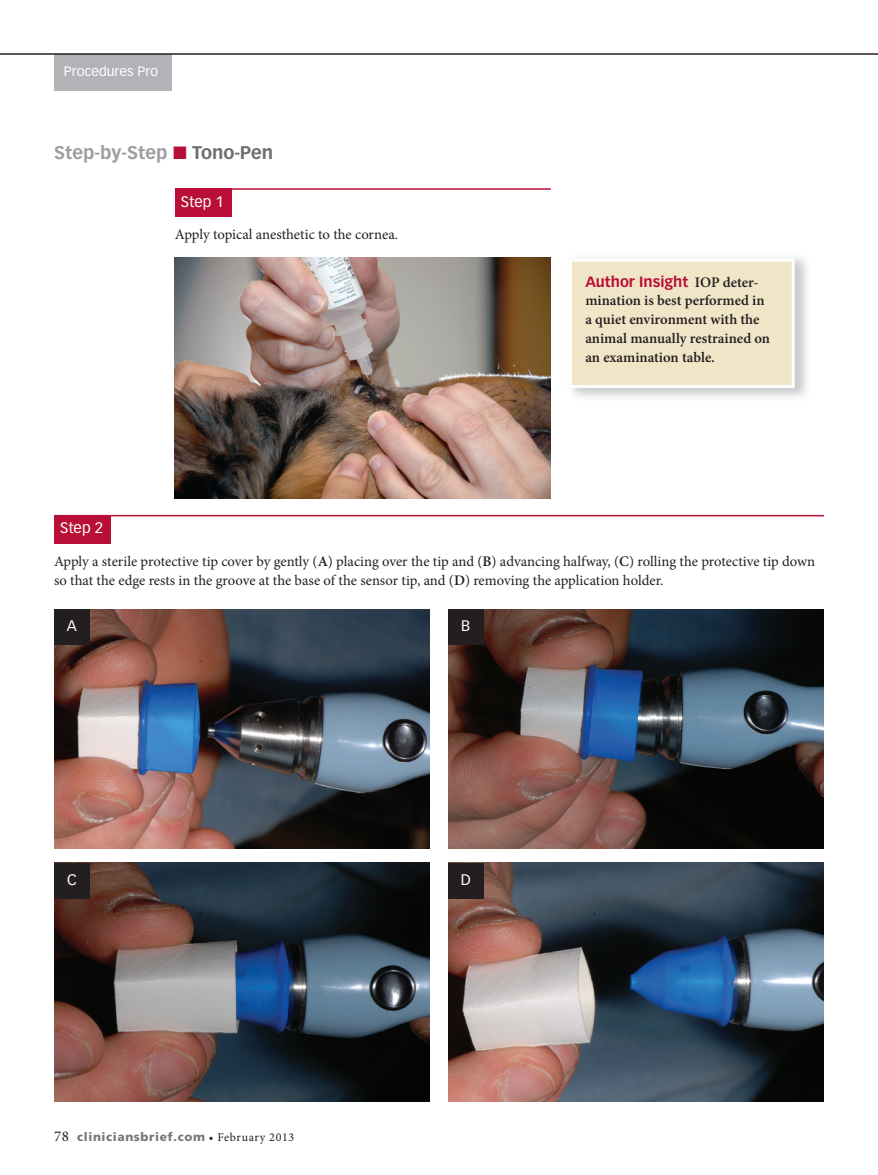
<style>
.page{position:relative;width:878px;height:1175px;background:#fff}
.page>*{position:absolute;margin:0;border:0;box-sizing:border-box;transform-origin:0 0}
.t1{font:700 18px "Vectora LT Std";color:#9c9ea1}
.t2{font:15px "Vectora LT Std";color:#fff}
.t3{font:14.7px/18.8px "Minion Pro";letter-spacing:-.005em;color:#231f20}
.t4{font:600 14.7px/18.8px "Minion Pro";color:#231f20}
.t5{font:700 14.7px "Vectora LT Std";color:#b90f36}
.t6{font:13.5px "Vectora LT Std";color:#fff}
.t7{font:900 12px "Frutiger";letter-spacing:.05em;color:#76787b}
.s1{color:#b90f36}
.s2{color:#6c6d70}
.s3{font-family:"Minion Pro";font-weight:600;color:#231f20}
.s4{font-weight:600}
.s5{font-family:"Minion Pro";font-weight:400;font-size:15px;color:#231f20}
.s6{font-family:"Minion Pro";font-weight:400;color:#231f20}
</style>
<div class="page">
<img style="left:54px;top:609px;width:376px;height:239px">
<img style="left:448px;top:609px;width:376px;height:239px">
<img style="left:54px;top:862px;width:376px;height:239px">
<img style="left:448px;top:862px;width:376px;height:239px">
<div style="left:55px;top:54px;width:117px;height:36px;background:#b2b3b7"></div>
<hr style="left:0;top:53px;width:878px;height:2px;background:#231f20">
<img style="left:175px;top:257px;width:376px;height:241px">
<img style="left:572px;top:257px;width:235px;height:140px">
<div style="left:572px;top:262px;width:219px;height:123px;background:#f1e5c8"></div>
<div style="left:569px;top:259px;width:225px;height:129px;border:3px solid #fff"></div>
<div style="left:175px;top:188px;width:57px;height:29px;background:#b90f36"></div>
<hr style="left:175px;top:188px;width:376px;height:2px;background:#b90f36">
<div style="left:54px;top:515px;width:57px;height:28px;background:#b90f36"></div>
<hr style="left:54px;top:515px;width:770px;height:1px;background:#b90f36">
<div style="left:54px;top:609px;width:36px;height:36px;background:#231f20"></div>
<div style="left:448px;top:609px;width:35px;height:36px;background:#231f20"></div>
<div style="left:54px;top:862px;width:36px;height:36px;background:#231f20"></div>
<div style="left:448px;top:862px;width:35px;height:36px;background:#231f20"></div>
<p class="t6" style="left:64px;top:65px;width:96px">Procedures Pro</p>
<p class="t1" style="left:54px;top:145px;width:221px">Step-by-Step <span class="s1">■</span> <span class="s2">Tono-Pen</span></p>
<p class="t2" style="left:181px;top:195px;width:45px">Step 1</p>
<p class="t3" style="left:175px;top:227px;width:225px">Apply topical anesthetic to the cornea.</p>
<p class="t2" style="left:60px;top:521px;width:45px">Step 2</p>
<p class="t5" style="left:585px;top:275px;width:175px">Author Insight <span class="s3">IOP deter-</span></p>
<p class="t4" style="left:585px;top:292px;width:186px">mination is best performed in a quiet environment with the animal manually restrained on an examination table.</p>
<p class="t3" style="left:54px;top:553px;width:762px">Apply a sterile protective tip cover by gently (<span class="s4">A</span>) placing over the tip and (<span class="s4">B</span>) advancing halfway, (<span class="s4">C</span>) rolling the protective tip down so that the edge rests in the groove at the base of the sensor tip, and (<span class="s4">D</span>) removing the application holder.</p>
<p class="t2" style="left:67px;top:620px;width:12px">A</p>
<p class="t2" style="left:461px;top:620px;width:11px">B</p>
<p class="t2" style="left:67px;top:873px;width:11px">C</p>
<p class="t2" style="left:461px;top:873px;width:12px">D</p>
<p class="t7" style="left:54px;top:1131px;width:241px"><span class="s5">78</span> cliniciansbrief.com <span class="s6">• February 2013</span></p>
</div>
